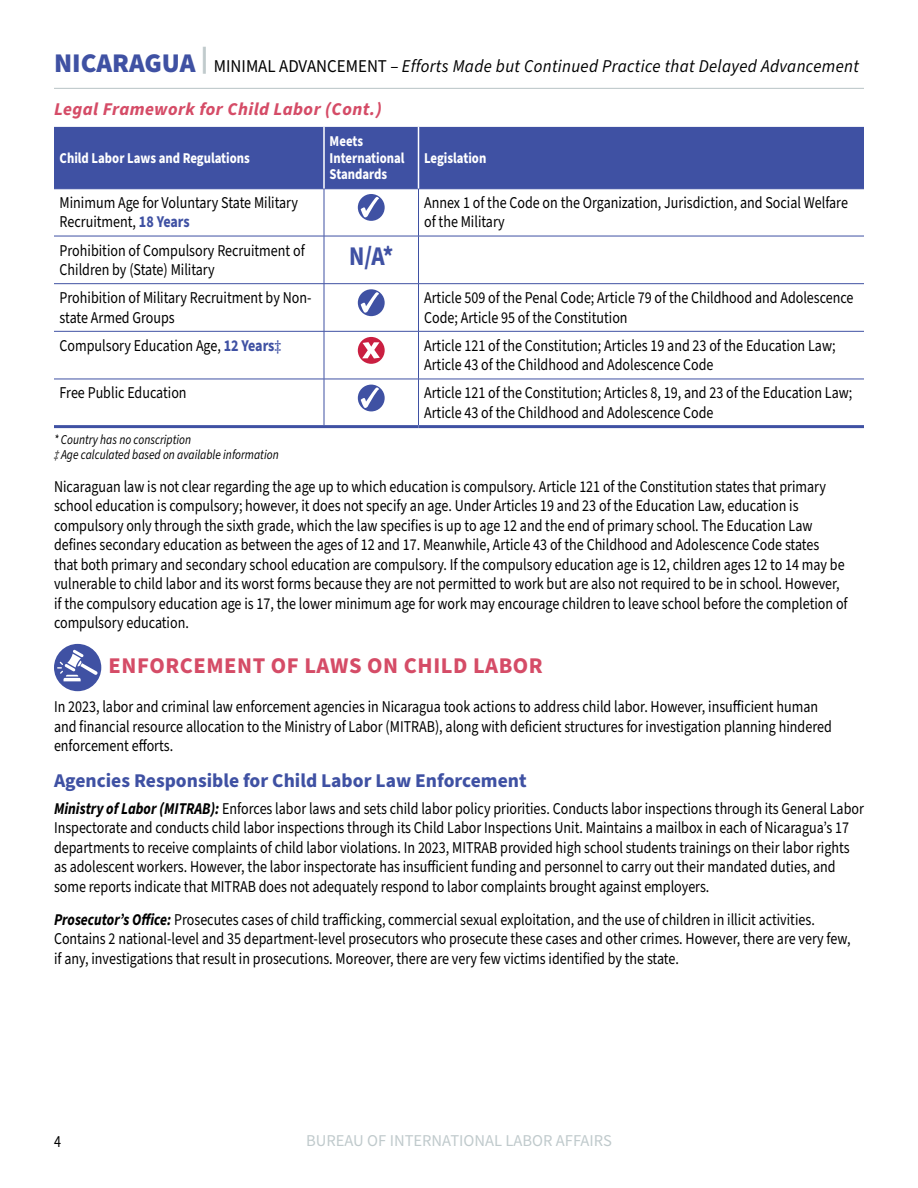
<style>
.page{position:relative;width:918px;height:1188px;background:#fff}
.page>*{position:absolute;margin:0;border:0;box-sizing:border-box;transform-origin:0 0}
.t1{font:700 27px "Source Sans Pro";color:#3f51a3;scale:.85 1}
.H1-HEADING_1{font:700 22.5px "Source Sans Pro";letter-spacing:.025em;color:#d54c67}
.H2-HEADING_2{font:700 19.5px "Source Sans Pro";color:#3f51a3}
.t2{font:italic 18px "Source Sans Pro";letter-spacing:.02em;color:#000;scale:.94 1}
.H1-HEADING_1-2{font:italic 700 18px "Source Sans Pro";letter-spacing:.025em;color:#d54c67}
.t3{font:16.5px/19.5px "Source Sans Pro";color:#000;scale:.85 1}
.t4{font:16.5px "Source Sans Pro";color:#c0cacc}
.t5{font:700 15px/16.5px "Source Sans Pro";color:#fff;scale:.85 1}
.Footnotes{font:italic 13.5px/15px "Source Sans Pro";color:#000;scale:.85 1}
.s1{font-weight:900;font-style:normal;font-size:27px;color:#3f51a3}
.s2{font-style:normal}
.s3{font-weight:700;color:#3f51a3}
.s4{font-family:"EB Garamond";font-weight:700;color:#3f51a3}
.s5{font-family:"EB Garamond"}
.s6{font-weight:700;font-style:italic}
</style>
<div class="page">
<hr style="left:54px;top:88px;width:810px;height:1px;background:#c0cacc">
<div style="left:54px;top:127px;width:810px;height:62px;background:#3f51a3"></div>
<hr style="left:324px;top:189px;width:1px;height:47px;background:#3f51a3">
<hr style="left:418px;top:189px;width:1px;height:47px;background:#3f51a3">
<hr style="left:54px;top:236px;width:270px;height:1px;background:#3f51a3">
<hr style="left:324px;top:236px;width:94px;height:1px;background:#3f51a3">
<hr style="left:324px;top:236px;width:1px;height:47px;background:#3f51a3">
<hr style="left:418px;top:236px;width:446px;height:1px;background:#3f51a3">
<hr style="left:418px;top:236px;width:1px;height:47px;background:#3f51a3">
<hr style="left:54px;top:283px;width:270px;height:1px;background:#3f51a3">
<hr style="left:324px;top:283px;width:94px;height:1px;background:#3f51a3">
<hr style="left:324px;top:284px;width:1px;height:47px;background:#3f51a3">
<hr style="left:418px;top:283px;width:446px;height:1px;background:#3f51a3">
<hr style="left:418px;top:284px;width:1px;height:47px;background:#3f51a3">
<hr style="left:54px;top:331px;width:270px;height:1px;background:#3f51a3">
<hr style="left:324px;top:331px;width:94px;height:1px;background:#3f51a3">
<hr style="left:324px;top:332px;width:1px;height:47px;background:#3f51a3">
<hr style="left:418px;top:331px;width:446px;height:1px;background:#3f51a3">
<hr style="left:418px;top:332px;width:1px;height:47px;background:#3f51a3">
<hr style="left:54px;top:379px;width:270px;height:1px;background:#3f51a3">
<hr style="left:324px;top:379px;width:94px;height:1px;background:#3f51a3">
<hr style="left:324px;top:379px;width:1px;height:46px;background:#3f51a3">
<hr style="left:418px;top:379px;width:446px;height:1px;background:#3f51a3">
<hr style="left:418px;top:379px;width:1px;height:46px;background:#3f51a3">
<hr style="left:54px;top:425px;width:270px;height:3px;background:#3f51a3">
<hr style="left:324px;top:425px;width:94px;height:3px;background:#3f51a3">
<hr style="left:418px;top:425px;width:446px;height:3px;background:#3f51a3">
<hr style="left:54px;top:189px;width:270px;height:1px;background:#3f51a3">
<hr style="left:324px;top:189px;width:94px;height:1px;background:#3f51a3">
<hr style="left:418px;top:189px;width:446px;height:1px;background:#3f51a3">
<hr style="left:323px;top:127px;width:2px;height:62px;background:#fff">
<hr style="left:418px;top:127px;width:1px;height:62px;background:#fff">
<svg style="left:358px;top:194px;width:27px;height:27px"></svg>
<svg style="left:361px;top:196px;width:18px;height:22px"></svg>
<svg style="left:358px;top:289px;width:27px;height:27px"></svg>
<svg style="left:361px;top:291px;width:18px;height:23px"></svg>
<div style="left:358px;top:337px;width:27px;height:27px;background:#ca1f41;border-radius:50%"></div>
<svg style="left:362px;top:342px;width:18px;height:17px"></svg>
<div style="left:358px;top:385px;width:27px;height:26px;background:#3f51a3;border-radius:50%"></div>
<svg style="left:361px;top:387px;width:18px;height:22px"></svg>
<div style="left:54px;top:644px;width:47px;height:47px;background:#3f51a3;border-radius:50%"></div>
<svg style="left:57px;top:650px;width:41px;height:31px"></svg>
<p class="t2" style="left:54px;top:54px;width:858px"><span class="s1">NICARAGUA</span> <sup>|</sup> <span class="s2">MINIMAL ADVANCEMENT –</span> Efforts Made but Continued Practice that Delayed Advancement</p>
<p class="H1-HEADING_1-2" style="left:54px;top:97px;width:329px">Legal Framework for Child Labor (Cont.)</p>
<p class="t5" style="left:60px;top:150px;width:225px">Child Labor Laws and Regulations</p>
<p class="t5" style="left:330px;top:133px;width:90px">Meets<br>International<br>Standards</p>
<p class="t5" style="left:424px;top:150px;width:75px">Legislation</p>
<p class="t3" style="left:60px;top:193px;width:282px">Minimum Age for Voluntary State Military<br>Recruitment, <span class="s3">18 Years</span></p>
<p class="t3" style="left:424px;top:193px;width:500px">Annex 1 of the Code on the Organization, Jurisdiction, and Social Welfare of the Military</p>
<p class="t3" style="left:60px;top:241px;width:290px">Prohibition of Compulsory Recruitment of<br>Children by (State) Military</p>
<p class="t1" style="left:349px;top:237px;width:53px">N/A*</p>
<p class="t3" style="left:60px;top:288px;width:298px">Prohibition of Military Recruitment by Non&shy;state Armed Groups</p>
<p class="t3" style="left:424px;top:288px;width:507px">Article 509 of the Penal Code; Article 79 of the Childhood and Adolescence<br>Code; Article 95 of the Constitution</p>
<p class="t3" style="left:60px;top:336px;width:262px">Compulsory Education Age, <span class="s3">12 Years</span><span class="s4">‡</span></p>
<p class="t3" style="left:424px;top:336px;width:486px">Article 121 of the Constitution; Articles 19 and 23 of the Education Law;<br>Article 43 of the Childhood and Adolescence Code</p>
<p class="t3" style="left:60px;top:384px;width:151px">Free Public Education</p>
<p class="t3" style="left:424px;top:384px;width:505px">Article 121 of the Constitution; Articles 8, 19, and 23 of the Education Law;<br>Article 43 of the Childhood and Adolescence Code</p>
<p class="Footnotes" style="left:54px;top:432px;width:266px">* Country has no conscription<br><span class="s5">‡</span> Age calculated based on available information</p>
<p class="t3" style="left:54px;top:477px;width:935px">Nicaraguan law is not clear regarding the age up to which education is compulsory. Article 121 of the Constitution states that primary school education is compulsory; however, it does not specify an age. Under Articles 19 and 23 of the Education Law, education is compulsory only through the sixth grade, which the law specifies is up to age 12 and the end of primary school. The Education Law defines secondary education as between the ages of 12 and 17. Meanwhile, Article 43 of the Childhood and Adolescence Code states<br>that both primary and secondary school education are compulsory. If the compulsory education age is 12, children ages 12 to 14 may be vulnerable to child labor and its worst forms because they are not permitted to work but are also not required to be in school. However, if the compulsory education age is 17, the lower minimum age for work may encourage children to leave school before the completion of compulsory education.</p>
<p class="H1-HEADING_1" style="left:109px;top:650px;width:436px">ENFORCEMENT OF LAWS ON CHILD LABOR</p>
<p class="t3" style="left:54px;top:698px;width:917px">In 2023, labor and criminal law enforcement agencies in Nicaragua took actions to address child labor. However, insufficient human and financial resource allocation to the Ministry of Labor (MITRAB), along with deficient structures for investigation planning hindered enforcement efforts.</p>
<p class="H2-HEADING_2" style="left:54px;top:768px;width:474px">Agencies Responsible for Child Labor Law Enforcement</p>
<p class="t3" style="left:54px;top:799px;width:954px"><span class="s6">Ministry of Labor (MITRAB):</span> Enforces labor laws and sets child labor policy priorities. Conducts labor inspections through its General Labor Inspectorate and conducts child labor inspections through its Child Labor Inspections Unit. Maintains a mailbox in each of Nicaragua’s 17 departments to receive complaints of child labor violations. In 2023, MITRAB provided high school students trainings on their labor rights as adolescent workers. However, the labor inspectorate has insufficient funding and personnel to carry out their mandated duties, and some reports indicate that MITRAB does not adequately respond to labor complaints brought against employers.</p>
<p class="t3" style="left:54px;top:910px;width:939px"><span class="s6">Prosecutor’s Office:</span> Prosecutes cases of child trafficking, commercial sexual exploitation, and the use of children in illicit activities.<br>Contains 2 national-level and 35 department-level prosecutors who prosecute these cases and other crimes. However, there are very few, if any, investigations that result in prosecutions. Moreover, there are very few victims identified by the state.</p>
<p class="t3" style="left:54px;top:1132px;width:10px">4</p>
<p class="t4" style="left:306px;top:1130px;width:307px">BUREAU OF INTERNATIONAL LABOR AFFAIRS</p>
</div>
